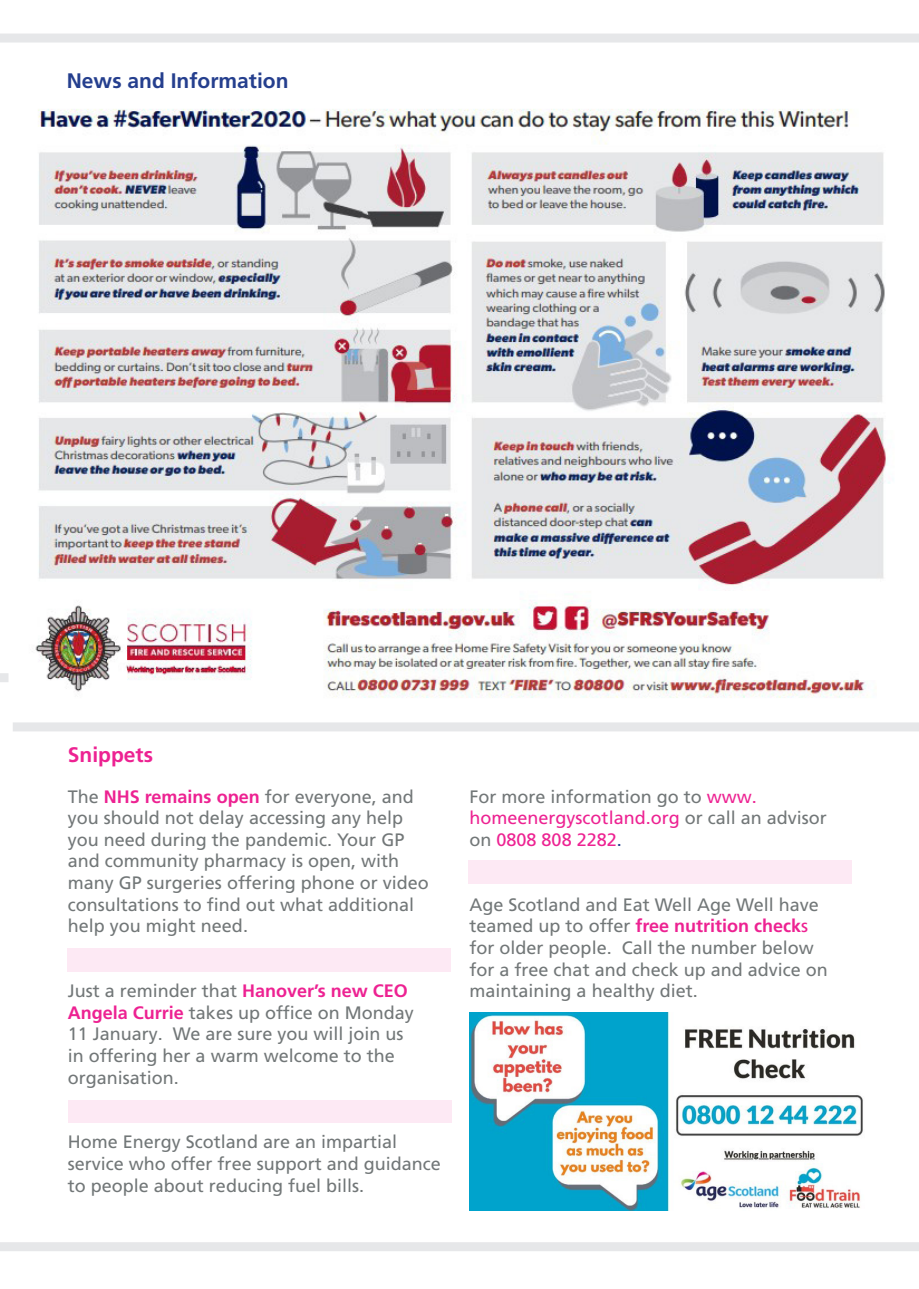
<style>
.page{position:relative;width:919px;height:1289px;background:#fff}
.page>*{position:absolute;margin:0;border:0;box-sizing:border-box;transform-origin:0 0}
.t1{font:700 21px "Frutiger LT Pro";color:#253f8e}
.t2{font:700 21px "Frutiger LT Pro";color:#ed2292}
.t3{font:18px/21.6px "Frutiger LT Pro";color:#727778}
.s1{font-weight:700;color:#ed2292}
.s2{color:#ed2292}
.s3{color:#253f8e}
</style>
<div class="page">
<div style="left:0;top:673px;width:9px;height:9px;background:#e6e7e9"></div>
<div style="left:0;top:34px;width:918px;height:9px;background:#e6e7e9"></div>
<div style="left:13px;top:722px;width:905px;height:9px;background:#e6e7e9"></div>
<div style="left:0;top:1242px;width:918px;height:9px;background:#e6e7e9"></div>
<div style="left:67px;top:948px;width:383px;height:23px;background:#fde9f4"></div>
<div style="left:467px;top:860px;width:384px;height:24px;background:#fde9f4"></div>
<div style="left:68px;top:1099px;width:383px;height:23px;background:#fde9f4"></div>
<img style="left:35px;top:109px;width:855px;height:589px">
<img style="left:469px;top:1012px;width:394px;height:197px">
<p class="t1" style="left:67px;top:68px;width:223px">News and Information</p>
<p class="t2" style="left:68px;top:742px;width:87px">Snippets</p>
<p class="t3" style="left:68px;top:785px;width:362px">The <span class="s1">NHS remains open</span> for everyone, and you should not delay accessing any help you need during the pandemic. Your GP and community pharmacy is open, with many GP surgeries offering phone or video consultations to find out what additional help you might need.</p>
<p class="t3" style="left:68px;top:980px;width:347px">Just a reminder that <span class="s1">Hanover’s new CEO Angela Currie</span> takes up office on Monday 11 January. We are sure you will join us in offering her a warm welcome to the organisation.</p>
<p class="t3" style="left:68px;top:1131px;width:374px">Home Energy Scotland are an impartial service who offer free support and guidance to people about reducing fuel bills.</p>
<p class="t3" style="left:469px;top:785px;width:359px">For more information go to <span class="s2">www. homeenergyscotland.org</span> or call an advisor on <span class="s2">0808 808 2282</span><span class="s3">.</span></p>
<p class="t3" style="left:469px;top:893px;width:360px">Age Scotland and Eat Well Age Well have teamed up to offer <span class="s1">free nutrition check</span><span class="s2">s </span>for older people. Call the number below for a free chat and check up and advice on maintaining a healthy diet.</p>
</div>
